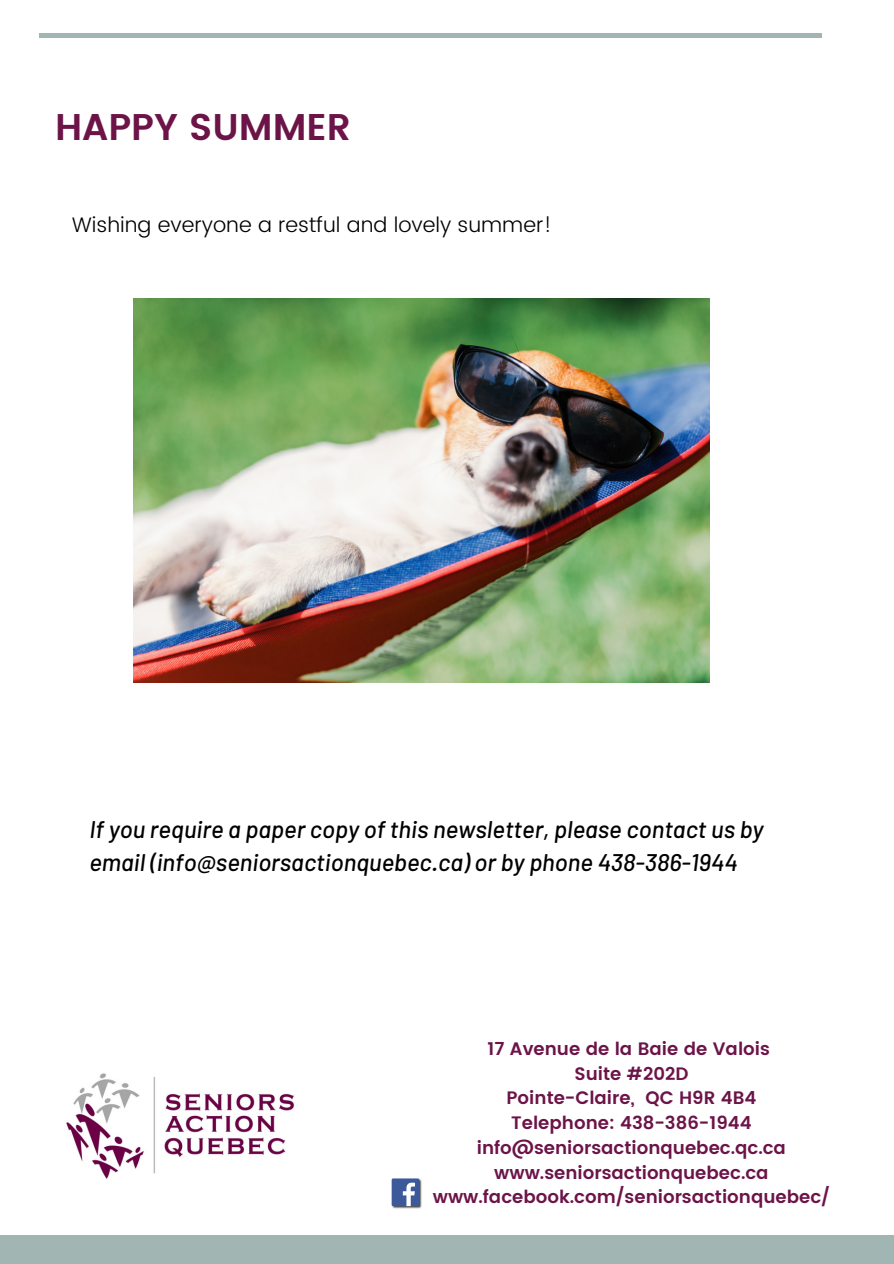
<style>
.page{position:relative;width:894px;height:1264px;background:#fff}
.page>*{position:absolute;margin:0;border:0;box-sizing:border-box;transform-origin:0 0}
.t1{font:600 37.2px "Poppins";color:#6c1448}
.t2{font:italic 500 24px/32.7px "Barlow";color:#000}
.t3{font:300 21px "Poppins";color:#000}
.t4{font:600 18px "Poppins";color:#6c1448}
</style>
<div class="page">
<div style="left:40px;top:33px;width:781px;height:5px;background:#a1b5b3"></div>
<div style="left:0;top:1235px;width:893px;height:28px;background:#a1b5b3"></div>
<img style="left:66px;top:1073px;width:229px;height:106px">
<img style="left:391px;top:1178px;width:31px;height:31px">
<img style="left:134px;top:298px;width:575px;height:384px">
<p class="t1" style="left:55px;top:105px;width:297px">HAPPY SUMMER</p>
<p class="t3" style="left:72px;top:212px;width:481px">Wishing everyone a restful and lovely summer!</p>
<p class="t2" style="left:89px;top:811px;width:675px">If you require a paper copy of this newsletter, please contact us by email (info@seniorsactionquebec.ca) or by phone 438-386-1944</p>
<p class="t4" style="left:487px;top:1038px;width:284px">17 Avenue de la Baie de Valois</p>
<p class="t4" style="left:574px;top:1062px;width:115px">Suite #202D</p>
<p class="t4" style="left:506px;top:1087px;width:251px">Pointe-Claire, QC H9R 4B4</p>
<p class="t4" style="left:511px;top:1112px;width:242px">Telephone: 438-386-1944</p>
<p class="t4" style="left:476px;top:1137px;width:310px">info@seniorsactionquebec.qc.ca</p>
<p class="t4" style="left:494px;top:1161px;width:276px">www.seniorsactionquebec.ca</p>
<p class="t4" style="left:433px;top:1186px;width:398px">www.facebook.com/seniorsactionquebec/</p>
</div>
